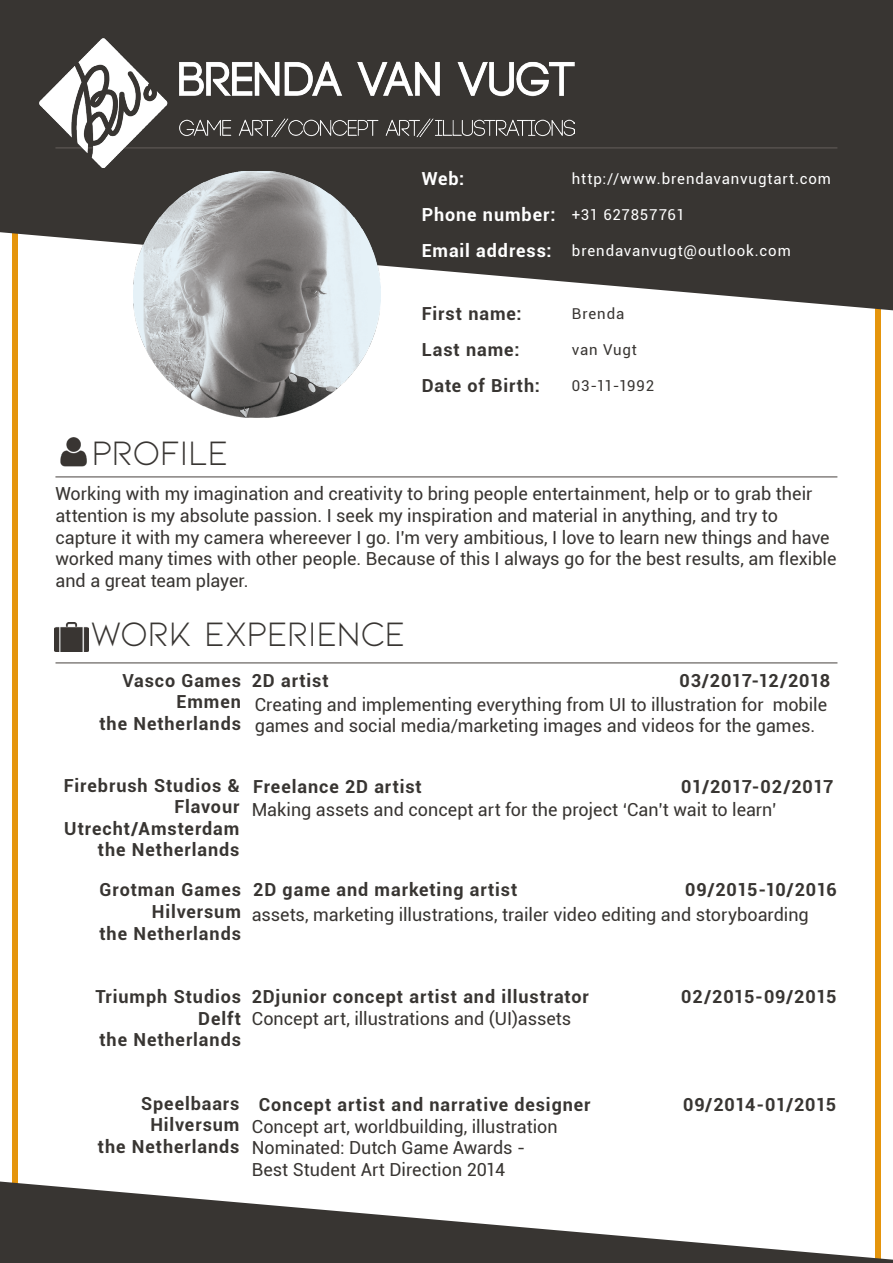
<style>
.page{position:relative;width:893px;height:1263px;background:#fff}
.page>*{position:absolute;margin:0;border:0;box-sizing:border-box;transform-origin:0 0}
.t1{font:36px "Kiona";letter-spacing:-.03em;color:#383532}
.t2{font:18px/21.6px "Roboto";color:#383532}
.t3{font:700 18px/21.6px "Roboto";letter-spacing:.05em;color:#383532;text-align:right}
.t4{font:700 18px "Roboto";letter-spacing:.015em;color:#383532}
.t5{font:700 18px/36px "Roboto";letter-spacing:.05em;color:#fff}
.t6{font:700 18px "Roboto";letter-spacing:.03em;color:#383532}
.t7{font:15px "Roboto";letter-spacing:.06em;color:#fff}
.t8{font:15px "Roboto";letter-spacing:.055em;color:#383532}
</style>
<div class="page">
<div style="left:12px;top:0;width:6px;height:1263px;background:#e5950c"></div>
<div style="left:875px;top:0;width:6px;height:1263px;background:#e5950c"></div>
<svg style="left:0;top:1181px;width:893px;height:82px;fill:#383532"></svg>
<svg style="left:0;top:0;width:893px;height:310px;background:#4f4c49"></svg>
<hr style="left:55px;top:147px;width:782px;height:2px;background:#5f5a57">
<img style="left:133px;top:172px;width:248px;height:246px">
<img style="left:39px;top:39px;width:535px;height:128px">
<hr style="left:55px;top:476px;width:782px;height:2px;background:#5f5a57">
<hr style="left:56px;top:662px;width:781px;height:2px;background:#5f5a57">
<img style="left:60px;top:438px;width:27px;height:29px">
<img style="left:54px;top:623px;width:34px;height:29px">
<h1 class="t1" style="left:91px;top:433px;width:139px">PROFILE</h1>
<p class="t5" style="left:422px;top:160px;width:135px">Web:<br>Phone number:<br>Email address:</p>
<p class="t7" style="left:572px;top:168px;width:260px">http://www.brendavanvugtart.com</p>
<p class="t7" style="left:572px;top:204px;width:114px">+31 627857761</p>
<p class="t7" style="left:572px;top:240px;width:220px">brendavanvugt@outlook.com</p>
<p class="t3" style="left:422px;top:295px;width:120px;line-height:36px;text-align:left">First name:<br>Last name:<br>Date of Birth:</p>
<p class="t8" style="left:572px;top:303px;width:54px">Brenda</p>
<p class="t8" style="left:572px;top:339px;width:67px">van Vugt</p>
<p class="t8" style="left:572px;top:375px;width:84px">03-11-1992</p>
<p class="t2" style="left:56px;top:482px;width:782px">Working with my imagination and creativity to bring people entertainment, help or to grab their attention is my absolute passion. I seek my inspiration and material in anything, and try to capture it with my camera whereever I go. I’m very ambitious, I love to learn new things and have worked many times with other people. Because of this I always go for the best results, am flexible and a great team player.</p>
<h1 class="t1" style="left:90px;top:614px;width:318px">WORK EXPERIENCE</h1>
<p class="t3" style="left:99px;top:669px;width:143px">Vasco Games<br>Emmen<br>the Netherlands</p>
<p class="t3" style="left:252px;top:669px;width:78px">2D artist</p>
<p class="t4" style="left:679px;top:667px;width:152px">03/2017-12/2018</p>
<p class="t2" style="left:255px;top:693px;width:574px">Creating and implementing everything from UI to illustration for mobile games and social media/marketing images and videos for the games.</p>
<p class="t3" style="left:64px;top:773px;width:177px">Firebrush Studios &amp;<br>Flavour<br>Utrecht/Amsterdam the Netherlands</p>
<p class="t3" style="left:99px;top:878px;width:143px">Grotman Games<br>Hilversum<br>the Netherlands</p>
<p class="t3" style="left:253px;top:775px;width:170px">Freelance 2D artist</p>
<p class="t4" style="left:681px;top:774px;width:154px">01/2017-02/2017</p>
<p class="t2" style="left:252px;top:798px;width:526px">Making assets and concept art for the project ‘Can’t wait to learn’</p>
<p class="t3" style="left:253px;top:878px;width:266px">2D game and marketing artist</p>
<p class="t4" style="left:685px;top:877px;width:153px">09/2015-10/2016</p>
<p class="t2" style="left:252px;top:903px;width:558px">assets, marketing illustrations, trailer video editing and storyboarding</p>
<p class="t3" style="left:96px;top:985px;width:147px">Triumph Studios<br>Delft<br>the Netherlands</p>
<p class="t3" style="left:252px;top:985px;width:339px">2Djunior concept artist and illustrator</p>
<p class="t6" style="left:681px;top:984px;width:157px">02/2015-09/2015</p>
<p class="t2" style="left:252px;top:1007px;width:321px">Concept art, illustrations and (UI)assets</p>
<p class="t3" style="left:98px;top:1092px;width:143px">Speelbaars<br>Hilversum<br>the Netherlands</p>
<p class="t3" style="left:259px;top:1093px;width:333px">Concept artist and narrative designer</p>
<p class="t4" style="left:683px;top:1092px;width:155px">09/2014-01/2015</p>
<p class="t2" style="left:252px;top:1114px;width:307px">Concept art, worldbuilding, illustration<br>Nominated: Dutch Game Awards -<br>Best Student Art Direction 2014</p>
</div>
